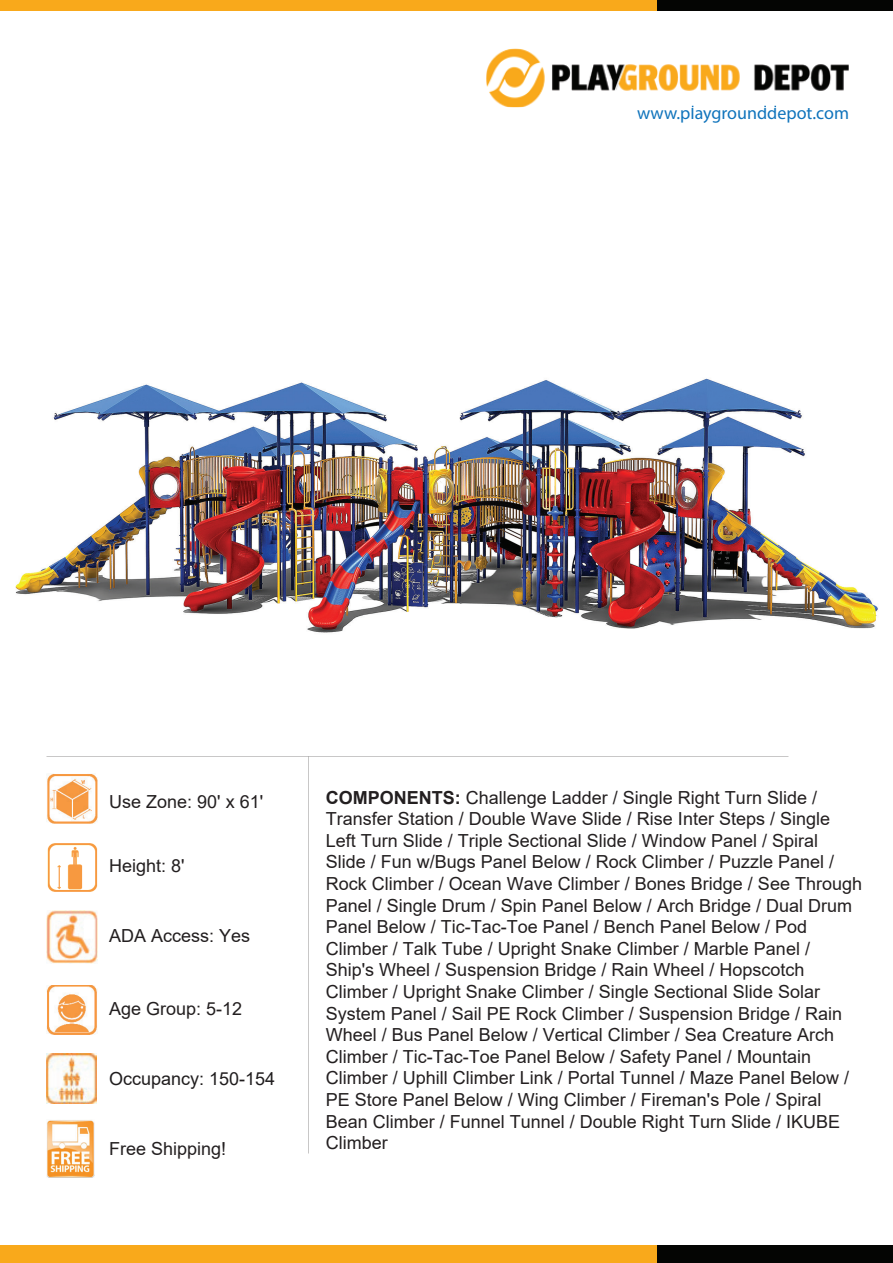
<style>
.page{position:relative;width:893px;height:1263px;background:#fff}
.page>*{position:absolute;margin:0;border:0;box-sizing:border-box;transform-origin:0 0}
.t1{font:18px/21.6px "Arial";color:#231f20}
.t2{font:18px "Myriad Pro";color:#1074bc}
.t3{font:18px "Arial";color:#201d1e}
.s1{font-weight:700}
</style>
<div class="page">
<div style="left:0;top:1245px;width:674px;height:18px;background:#f9a91b"></div>
<div style="left:658px;top:1245px;width:235px;height:18px;background:#040503"></div>
<div style="left:0;top:0;width:674px;height:11px;background:#f9a91b"></div>
<div style="left:658px;top:0;width:235px;height:11px;background:#040503"></div>
<img style="left:486px;top:49px;width:363px;height:58px">
<img style="left:637px;top:106px;width:211px;height:1px">
<img style="left:692px;top:106px;width:84px;height:1px">
<img style="left:47px;top:911px;width:51px;height:52px">
<img style="left:47px;top:985px;width:50px;height:50px">
<img style="left:47px;top:774px;width:51px;height:50px">
<img style="left:47px;top:1120px;width:48px;height:57px">
<img style="left:47px;top:1054px;width:50px;height:49px">
<img style="left:47px;top:843px;width:51px;height:49px">
<img style="left:15px;top:378px;width:863px;height:255px">
<p class="t2" style="left:637px;top:101px;width:213px">www.playgrounddepot.com</p>
<p class="t1" style="left:109px;top:791px;width:155px">Use Zone: 90' x 61'</p>
<p class="t1" style="left:109px;top:855px;width:77px">Height: 8'</p>
<p class="t1" style="left:109px;top:924px;width:143px">ADA Access: Yes</p>
<p class="t1" style="left:109px;top:997px;width:135px">Age Group: 5-12</p>
<p class="t3" style="left:109px;top:1066px;width:168px">Occupancy: 150-154</p>
<p class="t1" style="left:109px;top:1138px;width:119px">Free Shipping!</p>
<p class="t1" style="left:326px;top:786px;width:538px"><span class="s1">COMPONENTS:</span> Challenge Ladder / Single Right Turn Slide / Transfer Station / Double Wave Slide / Rise Inter Steps / Single Left Turn Slide / Triple Sectional Slide / Window Panel / Spiral Slide / Fun w/Bugs Panel Below / Rock Climber / Puzzle Panel / Rock Climber / Ocean Wave Climber / Bones Bridge / See Through Panel / Single Drum / Spin Panel Below / Arch Bridge / Dual Drum Panel Below / Tic-Tac-Toe Panel / Bench Panel Below / Pod Climber / Talk Tube / Upright Snake Climber / Marble Panel / Ship's Wheel / Suspension Bridge / Rain Wheel / Hopscotch Climber / Upright Snake Climber / Single Sectional Slide Solar System Panel / Sail PE Rock Climber / Suspension Bridge / Rain Wheel / Bus Panel Below / Vertical Climber / Sea Creature Arch Climber / Tic-Tac-Toe Panel Below / Safety Panel / Mountain Climber / Uphill Climber Link / Portal Tunnel / Maze Panel Below / PE Store Panel Below / Wing Climber / Fireman's Pole / Spiral Bean Climber / Funnel Tunnel / Double Right Turn Slide / IKUBE Climber</p>
</div>
